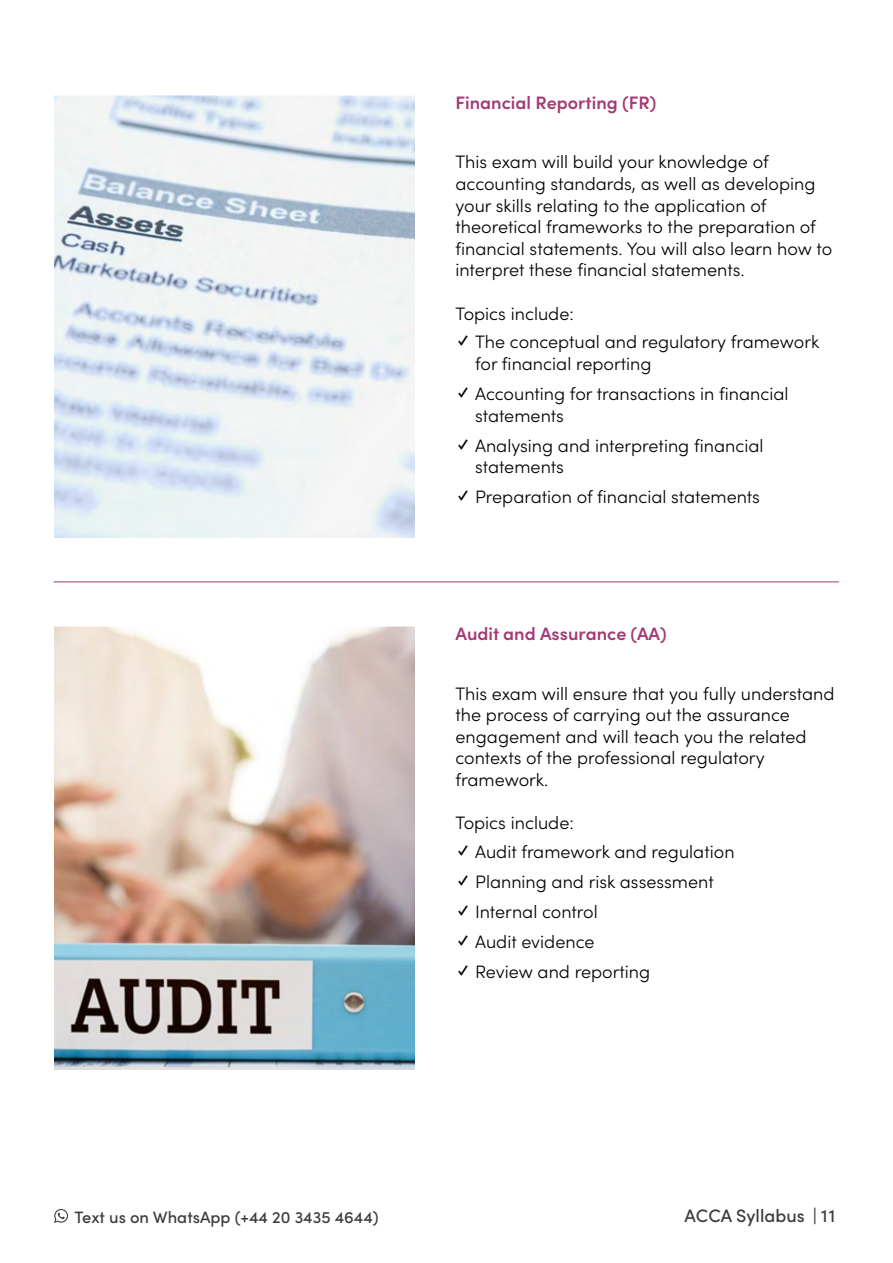
<style>
.page{position:relative;width:893px;height:1263px;background:#fff}
.page>*{position:absolute;margin:0;border:0;box-sizing:border-box;transform-origin:0 0}
.t1{font:300 18px/21.6px "Sofia Pro";color:#000}
.t2{font:600 18px "Sofia Pro";color:#a33875}
.t3{font:500 18px "Sofia Pro";color:#3c3c3b}
.t4{font:500 16.5px "Sofia Pro";color:#3c3c3b}
.s1{font-weight:600}
</style>
<div class="page">
<img style="left:54px;top:96px;width:361px;height:442px">
<img style="left:54px;top:627px;width:361px;height:442px">
<hr style="left:54px;top:581px;width:785px;height:1px;background:#a33875">
<svg style="left:54px;top:1209px;width:14px;height:14px"></svg>
<p class="t2" style="left:455px;top:89px;width:202px">Financial Reporting (FR)</p>
<p class="t1" style="left:455px;top:150px;width:378px">This exam will build your knowledge of accounting standards, as well as developing your skills relating to the application of theoretical frameworks to the preparation of financial statements. You will also learn how to interpret these financial statements.</p>
<p class="t1" style="left:455px;top:302px;width:120px">Topics include:</p>
<p class="t1" style="left:475px;top:330px;width:346px;text-indent:-20px"><span class="s1">✓</span> The conceptual and regulatory framework for financial reporting</p>
<p class="t1" style="left:475px;top:382px;width:315px;text-indent:-20px"><span class="s1">✓</span> Accounting for transactions in financial statements</p>
<p class="t1" style="left:475px;top:433px;width:290px;text-indent:-20px"><span class="s1">✓</span> Analysing and interpreting financial statements</p>
<p class="t1" style="left:455px;top:485px;width:306px"><span class="s1">✓</span> Preparation of financial statements</p>
<p class="t2" style="left:455px;top:620px;width:213px">Audit and Assurance (AA)</p>
<p class="t1" style="left:455px;top:681px;width:381px">This exam will ensure that you fully understand the process of carrying out the assurance engagement and will teach you the related contexts of the professional regulatory framework.</p>
<p class="t1" style="left:455px;top:811px;width:120px">Topics include:</p>
<p class="t1" style="left:455px;top:840px;width:281px"><span class="s1">✓</span> Audit framework and regulation</p>
<p class="t1" style="left:455px;top:870px;width:260px"><span class="s1">✓</span> Planning and risk assessment</p>
<p class="t1" style="left:455px;top:900px;width:144px"><span class="s1">✓</span> Internal control</p>
<p class="t1" style="left:455px;top:930px;width:141px"><span class="s1">✓</span> Audit evidence</p>
<p class="t1" style="left:455px;top:960px;width:196px"><span class="s1">✓</span> Review and reporting</p>
<p class="t4" style="left:74px;top:1205px;width:306px">Text us on WhatsApp (+44 20 3435 4644)</p>
<p class="t3" style="left:685px;top:1202px;width:152px">ACCA Syllabus | 11</p>
</div>
